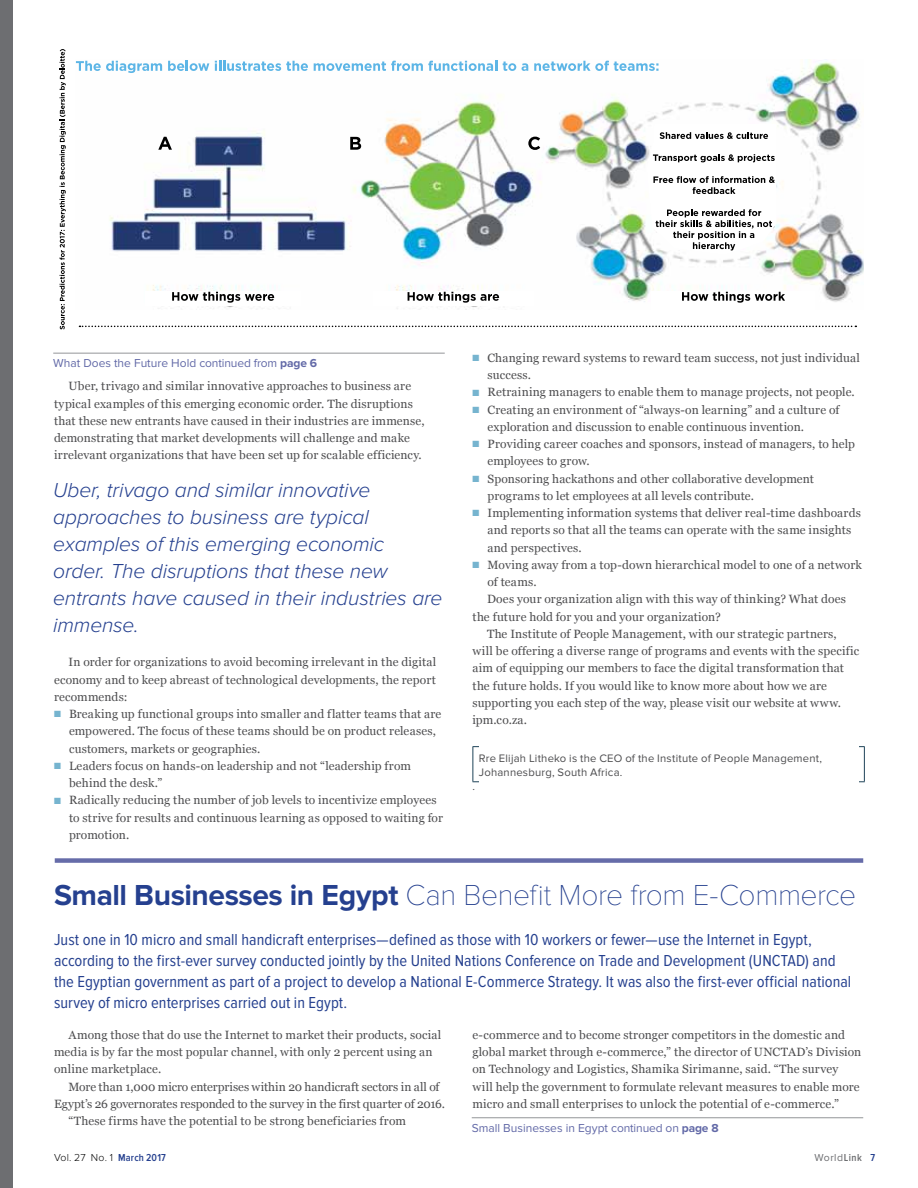
<style>
.page{position:relative;width:918px;height:1188px;background:#fff}
.page>*{position:absolute;margin:0;border:0;box-sizing:border-box;transform-origin:0 0}
.t1{font:100 30px "Proxima Nova T";letter-spacing:-.015em;color:#25408f}
.t2{font:italic 300 21px/27px "Proxima Nova";letter-spacing:-.005em;color:#25408f}
.t3{font:16.5px/21px "Proxima Nova Cond";color:#25408f}
.t4{font:12px/17.2px "Georgia";letter-spacing:.01em;color:#4d4d4f}
.t5{font:12px "Proxima Nova";color:#6269a7}
.t6{font:12px "Georgia";letter-spacing:-.01em;color:#4d4d4f}
.t7{font:11.25px/14.2px "Proxima Nova";letter-spacing:.02em;color:#4d4d4f}
.t8{font:300 10.5px "Proxima Nova";letter-spacing:.015em;color:#000}
.t9{font:10.5px "Proxima Nova";letter-spacing:.045em;color:#6d6e71}
.t10{font:9.15px "Myriad Pro";color:#000}
.s1{font-weight:700}
.s2{color:#76b4cf}
.s3{font-family:"Proxima Nova";font-weight:700}
.s4{font-family:"Proxima Nova Cond";font-weight:600;color:#25408f}
.s5{font-family:"Proxima Nova Cond";font-weight:600}
</style>
<div class="page">
<div style="left:0;top:0;width:14px;height:1188px;background:#6d6e71"></div>
<hr style="left:472px;top:746px;width:393px;height:1px;background:#1e4358">
<hr style="left:472px;top:747px;width:1px;height:34px;background:#1e4358">
<hr style="left:864px;top:747px;width:1px;height:34px;background:#1e4358">
<hr style="left:472px;top:781px;width:393px;height:1px;background:#1e4358">
<div style="left:479px;top:739px;width:379px;height:53px;background:#fff"></div>
<hr style="left:53px;top:353px;width:392px;height:1px;background:#939598">
<img style="left:85px;top:60px;width:779px;height:249px">
<svg style="left:79px;top:326px;width:777px;height:1px"></svg>
<svg style="left:158px;top:137px;width:14px;height:13px"></svg>
<svg style="left:350px;top:137px;width:11px;height:13px"></svg>
<svg style="left:528px;top:137px;width:12px;height:13px"></svg>
<svg style="left:76px;top:61px;width:86px;height:12px"></svg>
<svg style="left:168px;top:61px;width:41px;height:10px"></svg>
<svg style="left:215px;top:61px;width:93px;height:10px"></svg>
<svg style="left:314px;top:61px;width:183px;height:10px"></svg>
<svg style="left:503px;top:62px;width:13px;height:9px"></svg>
<svg style="left:522px;top:63px;width:6px;height:8px"></svg>
<svg style="left:534px;top:61px;width:125px;height:10px"></svg>
<svg style="left:60px;top:49px;width:6px;height:281px"></svg>
<svg style="left:647px;top:124px;width:129px;height:131px"></svg>
<div style="left:145px;top:291px;width:156px;height:15px;background:#fff"></div>
<svg style="left:172px;top:292px;width:102px;height:11px"></svg>
<div style="left:373px;top:291px;width:160px;height:15px;background:#fff"></div>
<svg style="left:408px;top:292px;width:91px;height:11px"></svg>
<div style="left:651px;top:291px;width:164px;height:18px;background:#fff"></div>
<svg style="left:682px;top:292px;width:103px;height:11px"></svg>
<div style="left:55px;top:858px;width:808px;height:5px;background:#666ca9"></div>
<hr style="left:472px;top:1117px;width:391px;height:1px;background:#939598">
<p class="t5" style="left:53px;top:356px;width:265px">What Does the Future Hold continued from <span class="s1">page 6</span></p>
<p class="t4" style="left:54px;top:378px;width:372px;text-indent:15px">Uber, trivago and similar innovative approaches to business are typical examples of this emerging economic order. The disruptions that these new entrants have caused in their industries are immense, demonstrating that market developments will challenge and make irrelevant organizations that have been set up for scalable efficiency.</p>
<p class="t10" style="left:26px;top:429px;width:79px">A9R3F95.tmp.pdf 5</p>
<h2 class="t2" style="left:53px;top:476px;width:391px">Uber, trivago and similar innovative approaches to business are typical examples of this emerging economic<br>order. The disruptions that these new entrants have caused in their industries are immense.</h2>
<p class="t4" style="left:54px;top:653px;width:384px;text-align:justify;text-indent:15px">In order for organizations to avoid becoming irrelevant in the digital economy and to keep abreast of technological developments, the report recommends:</p>
<p class="t4" style="left:69px;top:705px;width:374px;text-indent:-15px"><span class="s2">■</span> Breaking up functional groups into smaller and flatter teams that are empowered. The focus of these teams should be on product releases, customers, markets or geographies.</p>
<p class="t4" style="left:69px;top:757px;width:344px;text-indent:-15px"><span class="s2">■</span> Leaders focus on hands-on leadership and not “leadership from behind the desk.”</p>
<p class="t4" style="left:69px;top:792px;width:376px;text-indent:-15px"><span class="s2">■</span> Radically reducing the number of job levels to incentivize employees to strive for results and continuous learning as opposed to waiting for promotion.</p>
<p class="t4" style="left:488px;top:349px;width:374px;text-indent:-15px"><span class="s2">■</span> Changing reward systems to reward team success, not just individual success.</p>
<p class="t4" style="left:473px;top:384px;width:384px"><span class="s2">■</span> Retraining managers to enable them to manage projects, not people.</p>
<p class="t4" style="left:488px;top:401px;width:353px;text-indent:-15px"><span class="s2">■</span> Creating an environment of “always-on learning” and a culture of exploration and discussion to enable continuous invention.</p>
<p class="t4" style="left:488px;top:435px;width:369px;text-indent:-15px"><span class="s2">■</span> Providing career coaches and sponsors, instead of managers, to help employees to grow.</p>
<p class="t4" style="left:488px;top:470px;width:328px;text-indent:-15px"><span class="s2">■</span> Sponsoring hackathons and other collaborative development programs to let employees at all levels contribute.</p>
<p class="t4" style="left:488px;top:504px;width:375px;text-indent:-15px"><span class="s2">■</span> Implementing information systems that deliver real-time dashboards and reports so that all the teams can operate with the same insights and perspectives.</p>
<p class="t4" style="left:473px;top:556px;width:391px"><span class="s2">■</span> Moving away from a top-down hierarchical model to one of a network</p>
<p class="t4" style="left:488px;top:573px;width:51px">of teams.</p>
<p class="t4" style="left:487px;top:591px;width:360px">Does your organization align with this way of thinking? What does</p>
<p class="t4" style="left:472px;top:608px;width:250px">the future hold for you and your organization?</p>
<p class="t4" style="left:487px;top:625px;width:351px">The Institute of People Management, with our strategic partners,</p>
<p class="t4" style="left:472px;top:642px;width:388px">will be offering a diverse range of programs and events with the specific</p>
<p class="t4" style="left:472px;top:659px;width:373px">aim of equipping our members to face the digital transformation that</p>
<p class="t4" style="left:472px;top:677px;width:356px">the future holds. If you would like to know more about how we are</p>
<p class="t4" style="left:472px;top:694px;width:370px">supporting you each step of the way, please visit our website at www.</p>
<p class="t4" style="left:472px;top:711px;width:56px">ipm.co.za.</p>
<p class="t7" style="left:479px;top:751px;width:345px">Rre Elijah Litheko is the CEO of the Institute of People Management,<br>Johannesburg, South Africa.</p>
<p class="t7" style="left:472px;top:780px;width:4px">.</p>
<h1 class="t1" style="left:54px;top:878px;width:804px"><span class="s3">Small Businesses in Egypt</span> Can Benefit More from E-Commerce</h1>
<p class="t3" style="left:54px;top:930px;width:799px">Just one in 10 micro and small handicraft enterprises—defined as those with 10 workers or fewer—use the Internet in Egypt, according to the first-ever survey conducted jointly by the United Nations Conference on Trade and Development (UNCTAD) and the Egyptian government as part of a project to develop a National E-Commerce Strategy. It was also the first-ever official national survey of micro enterprises carried out in Egypt.</p>
<p class="t4" style="left:54px;top:1026px;width:389px;text-indent:15px">Among those that do use the Internet to market their products, social media is by far the most popular channel, with only 2 percent using an online marketplace.</p>
<p class="t4" style="left:69px;top:1078px;width:372px">More than 1,000 micro enterprises within 20 handicraft sectors in all of</p>
<p class="t6" style="left:54px;top:1097px;width:393px">Egypt’s 26 governorates responded to the survey in the first quarter of 2016.</p>
<p class="t4" style="left:69px;top:1112px;width:339px">“These firms have the potential to be strong beneficiaries from</p>
<p class="t4" style="left:472px;top:1026px;width:390px">e-commerce and to become stronger competitors in the domestic and global market through e-commerce,” the director of UNCTAD’s Division on Technology and Logistics, Shamika Sirimanne, said. “The survey will help the government to formulate relevant measures to enable more micro and small enterprises to unlock the potential of e-commerce.”</p>
<p class="t5" style="left:472px;top:1121px;width:248px">Small Businesses in Egypt continued on <span class="s1">page 8</span></p>
<p class="t8" style="left:54px;top:1151px;width:113px">Vol. 27 No. 1 <span class="s4">March 2017</span></p>
<p class="t9" style="left:814px;top:1151px;width:62px">World<span class="s5">Link</span> <span class="s4">7</span></p>
</div>
